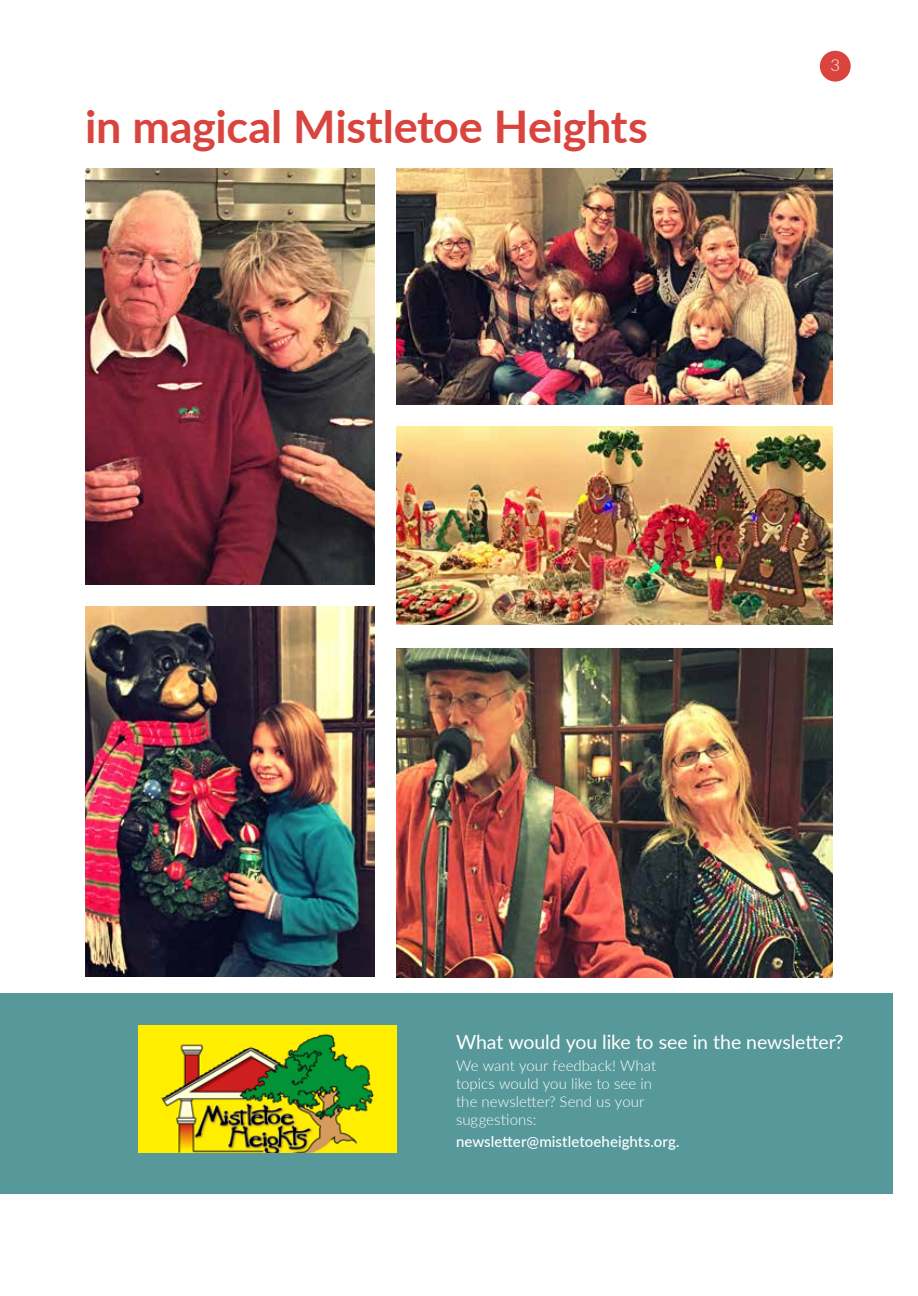
<style>
.page{position:relative;width:918px;height:1296px;background:#fff}
.page>*{position:absolute;margin:0;border:0;box-sizing:border-box;transform-origin:0 0}
.t1{font:700 45px "Lato";letter-spacing:-.01em;color:#d9443f}
.t2{font:19.5px "Lato";letter-spacing:-.005em;color:#fff}
.t3{font:300 16.5px "Lato";color:#fff}
.t4{font:300 15px/18px "Lato";letter-spacing:.005em;color:#fff}
.t5{font:500 15px "Lato";letter-spacing:.005em;color:#fff}
</style>
<div class="page">
<div style="left:820px;top:51px;width:31px;height:31px;background:#d9443f;border-radius:50%"></div>
<div style="left:0;top:993px;width:893px;height:201px;background:#57989a"></div>
<img style="left:85px;top:607px;width:290px;height:369px">
<img style="left:86px;top:169px;width:289px;height:416px">
<img style="left:397px;top:648px;width:436px;height:330px">
<img style="left:397px;top:169px;width:436px;height:236px">
<img style="left:397px;top:427px;width:436px;height:198px">
<img style="left:138px;top:1026px;width:259px;height:127px">
<h1 class="t1" style="left:85px;top:93px;width:564px">in magical Mistletoe Heights</h1>
<p class="t3" style="left:831px;top:54px;width:11px">3</p>
<h2 class="t2" style="left:456px;top:1028px;width:389px">What would you like to see in the newsletter?</h2>
<p class="t4" style="left:456px;top:1056px;width:202px">We want your feedback! What topics would you like to see in the newsletter? Send us your suggestions:</p>
<p class="t5" style="left:456px;top:1131px;width:225px">newsletter@mistletoeheights.org.</p>
</div>
